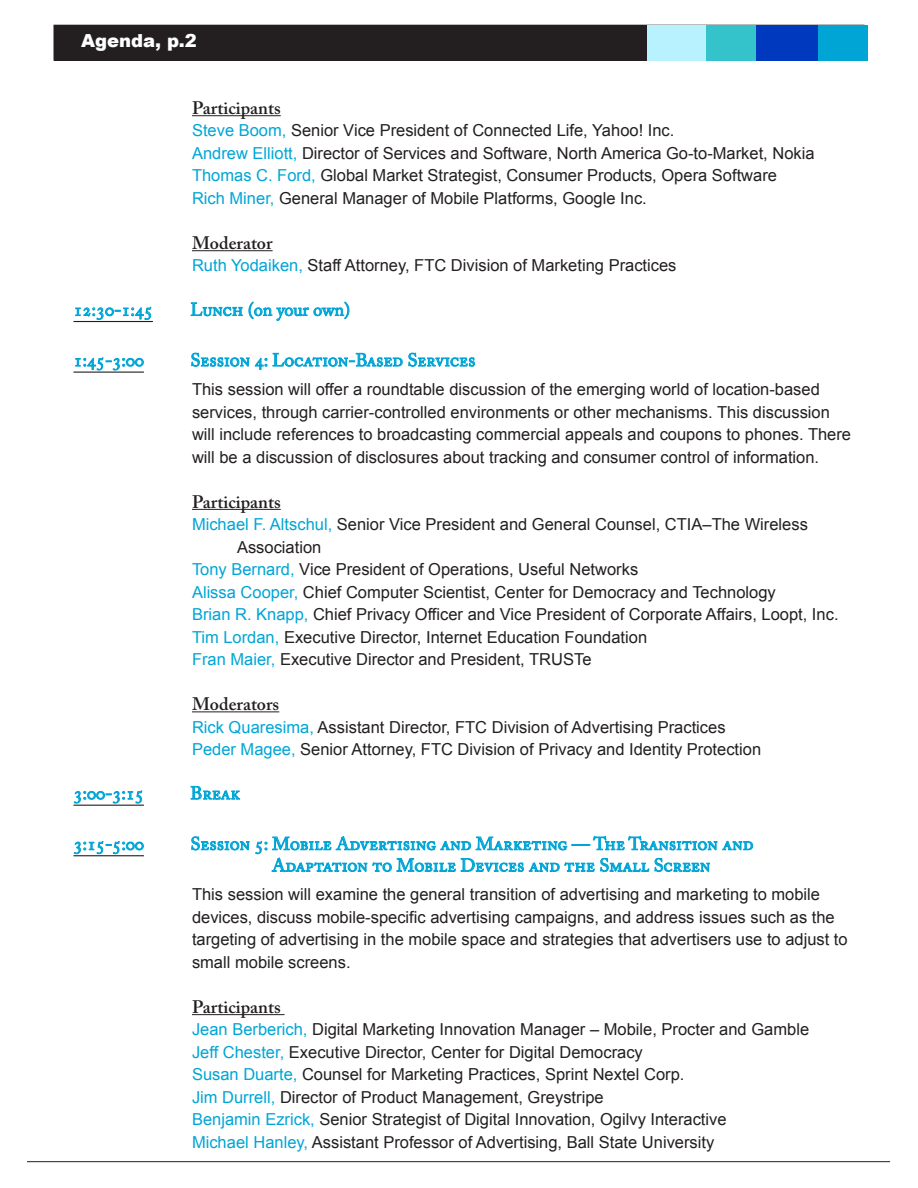
<style>
.page{position:relative;width:918px;height:1188px;background:#fff}
.page>*{position:absolute;margin:0;border:0;box-sizing:border-box;transform-origin:0 0}
.Panel_time{font:18px/21.6px "Adobe Caslon Pro";color:#00a5d6}
.NameTitleHead{font:600 18px "Adobe Caslon Pro";color:#231f20}
.t1{font:900 18px "Arial";color:#fff}
.Participants{font:16.5px/22.5px "Arial";color:#231f20}
.Description{font:16.5px/22.5px "Arial";color:#231f20}
.s1{color:#00a5d6}
</style>
<div class="page">
<hr style="left:27px;top:1161px;width:863px;height:1px;background:#231f20">
<div style="left:54px;top:25px;width:810px;height:35px;background:#231f20"></div>
<div style="left:750px;top:25px;width:72px;height:35px;background:#0038be"></div>
<div style="left:702px;top:25px;width:54px;height:35px;background:#34c3cb"></div>
<div style="left:647px;top:25px;width:58px;height:35px;background:#b8f2ff"></div>
<div style="left:818px;top:25px;width:49px;height:35px;background:#00a5d6"></div>
<hr style="left:192px;top:115px;width:89px;height:1px;background:#231f20">
<hr style="left:192px;top:250px;width:81px;height:1px;background:#231f20">
<hr style="left:74px;top:321px;width:79px;height:1px;background:#231f20">
<hr style="left:74px;top:372px;width:70px;height:1px;background:#231f20">
<hr style="left:192px;top:509px;width:89px;height:1px;background:#231f20">
<hr style="left:192px;top:711px;width:87px;height:1px;background:#231f20">
<hr style="left:74px;top:805px;width:70px;height:1px;background:#231f20">
<hr style="left:74px;top:855px;width:70px;height:1px;background:#231f20">
<hr style="left:192px;top:1014px;width:93px;height:1px;background:#231f20">
<svg style="left:76px;top:306px;width:75px;height:14px"></svg>
<svg style="left:191px;top:303px;width:51px;height:13px"></svg>
<svg style="left:249px;top:302px;width:100px;height:19px"></svg>
<svg style="left:76px;top:357px;width:68px;height:13px"></svg>
<svg style="left:192px;top:353px;width:57px;height:14px"></svg>
<svg style="left:255px;top:358px;width:12px;height:12px"></svg>
<svg style="left:273px;top:353px;width:129px;height:14px"></svg>
<svg style="left:409px;top:353px;width:66px;height:14px"></svg>
<svg style="left:74px;top:790px;width:68px;height:13px"></svg>
<svg style="left:191px;top:786px;width:49px;height:14px"></svg>
<svg style="left:74px;top:840px;width:70px;height:14px"></svg>
<svg style="left:192px;top:837px;width:57px;height:14px"></svg>
<svg style="left:723px;top:840px;width:30px;height:10px"></svg>
<svg style="left:256px;top:836px;width:461px;height:36px"></svg>
<p class="t1" style="left:81px;top:28px;width:117px">Agenda, p.2</p>
<p class="NameTitleHead" style="left:192px;top:97px;width:90px">Participants</p>
<p class="Participants" style="left:192px;top:120px;width:484px"><span class="s1">Steve Boom,</span> Senior Vice President of Connected Life, Yahoo! Inc.</p>
<p class="Participants" style="left:192px;top:142px;width:624px"><span class="s1">Andrew Elliott,</span> Director of Services and Software, North America Go-to-Market, Nokia</p>
<p class="Participants" style="left:192px;top:165px;width:587px"><span class="s1">Thomas C. Ford,</span> Global Market Strategist, Consumer Products, Opera Software</p>
<p class="Participants" style="left:192px;top:187px;width:456px"><span class="s1">Rich Miner,</span> General Manager of Mobile Platforms, Google Inc.</p>
<p class="NameTitleHead" style="left:192px;top:232px;width:82px">Moderator</p>
<p class="Participants" style="left:192px;top:255px;width:486px"><span class="s1">Ruth Yodaiken,</span> Staff Attorney, FTC Division of Marketing Practices</p>
<p class="Panel_time" style="left:74px;top:299px;width:81px">12:30-1:45</p>
<p class="Panel_time" style="left:190px;top:299px;width:161px">Lunch (on your own)</p>
<p class="Panel_time" style="left:74px;top:349px;width:72px">1:45-3:00</p>
<p class="Panel_time" style="left:190px;top:349px;width:287px">Session 4: Location-Based Services</p>
<p class="Description" style="left:192px;top:378px;width:661px">This session will offer a roundtable discussion of the emerging world of location-based services, through carrier-controlled environments or other mechanisms. This discussion will include references to broadcasting commercial appeals and coupons to phones. There will be a discussion of disclosures about tracking and consumer control of information.</p>
<p class="NameTitleHead" style="left:192px;top:491px;width:90px">Participants</p>
<p class="Participants" style="left:237px;top:513px;width:572px;text-indent:-45px"><span class="s1">Michael F. Altschul,</span> Senior Vice President and General Counsel, CTIA–The Wireless<br>Association</p>
<p class="Participants" style="left:192px;top:558px;width:448px"><span class="s1">Tony Bernard,</span> Vice President of Operations, Useful Networks</p>
<p class="Participants" style="left:192px;top:581px;width:585px"><span class="s1">Alissa Cooper,</span> Chief Computer Scientist, Center for Democracy and Technology</p>
<p class="Participants" style="left:192px;top:603px;width:648px"><span class="s1">Brian R. Knapp,</span> Chief Privacy Officer and Vice President of Corporate Affairs, Loopt, Inc.</p>
<p class="Participants" style="left:192px;top:626px;width:457px"><span class="s1">Tim Lordan,</span> Executive Director, Internet Education Foundation</p>
<p class="Participants" style="left:192px;top:648px;width:401px"><span class="s1">Fran Maier,</span> Executive Director and President, TRUSTe</p>
<p class="NameTitleHead" style="left:192px;top:693px;width:89px">Moderators</p>
<p class="Participants" style="left:192px;top:716px;width:535px"><span class="s1">Rick Quaresima,</span> Assistant Director, FTC Division of Advertising Practices</p>
<p class="Participants" style="left:192px;top:738px;width:571px"><span class="s1">Peder Magee,</span> Senior Attorney, FTC Division of Privacy and Identity Protection</p>
<p class="Panel_time" style="left:74px;top:782px;width:72px">3:00-3:15</p>
<p class="Panel_time" style="left:190px;top:782px;width:51px">Break</p>
<p class="Panel_time" style="left:74px;top:833px;width:72px">3:15-5:00</p>
<p class="Panel_time" style="left:272px;top:833px;width:483px;text-indent:-82px">Session 5: Mobile Advertising and Marketing — The Transition and<br>Adaptation to Mobile Devices and the Small Screen</p>
<p class="Description" style="left:192px;top:883px;width:657px">This session will examine the general transition of advertising and marketing to mobile devices, discuss mobile-specific advertising campaigns, and address issues such as the targeting of advertising in the mobile space and strategies that advertisers use to adjust to small mobile screens.</p>
<p class="NameTitleHead" style="left:192px;top:996px;width:90px">Participants</p>
<p class="Participants" style="left:192px;top:1018px;width:619px"><span class="s1">Jean Berberich,</span> Digital Marketing Innovation Manager – Mobile, Procter and Gamble</p>
<p class="Participants" style="left:192px;top:1041px;width:452px"><span class="s1">Jeff Chester,</span> Executive Director, Center for Digital Democracy</p>
<p class="Participants" style="left:192px;top:1063px;width:494px"><span class="s1">Susan Duarte,</span> Counsel for Marketing Practices, Sprint Nextel Corp.</p>
<p class="Participants" style="left:192px;top:1086px;width:413px"><span class="s1">Jim Durrell,</span> Director of Product Management, Greystripe</p>
<p class="Participants" style="left:192px;top:1108px;width:536px"><span class="s1">Benjamin Ezrick,</span> Senior Strategist of Digital Innovation, Ogilvy Interactive</p>
<p class="Participants" style="left:192px;top:1131px;width:524px"><span class="s1">Michael Hanley,</span> Assistant Professor of Advertising, Ball State University</p>
</div>
